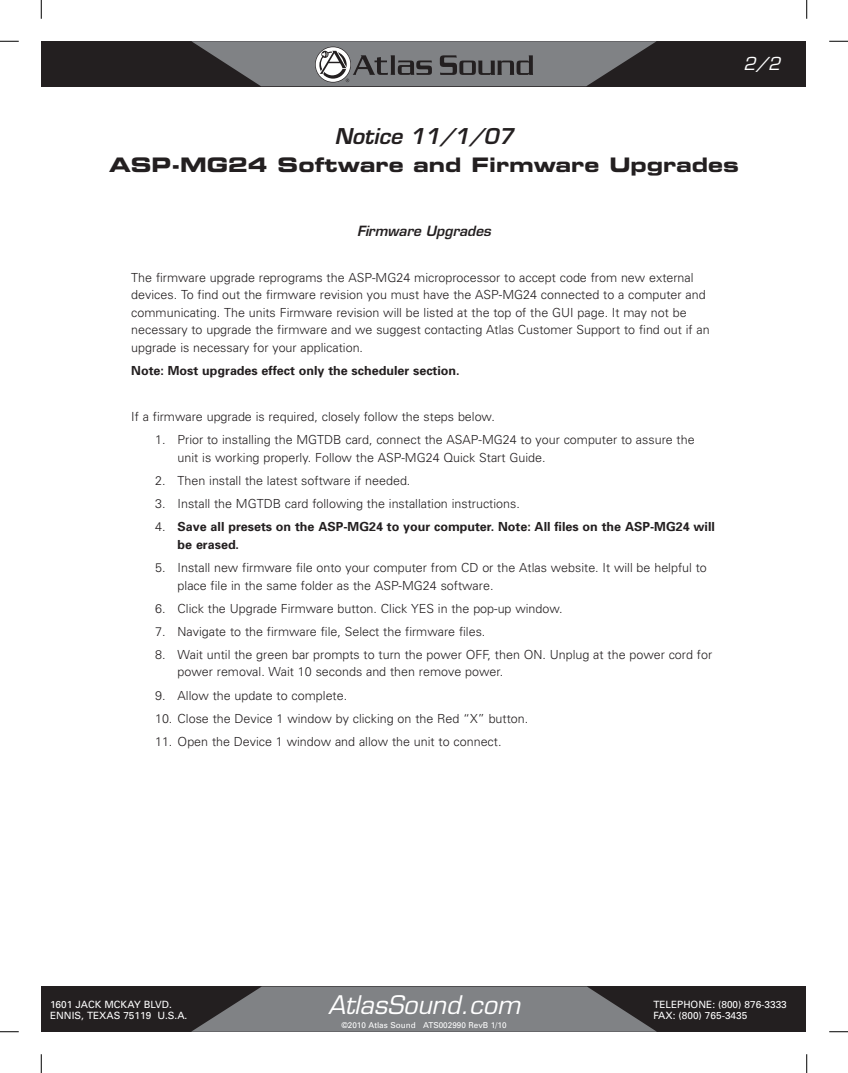
<style>
.page{position:relative;width:848px;height:1073px;background:#fff}
.page>*{position:absolute;margin:0;border:0;box-sizing:border-box;transform-origin:0 0}
.t1{font:italic 25px "Eurostile";color:#fff}
.Sub-Headline{font:italic 600 21.25px "Eurostile";color:#231f20}
.Headline{font:20px "Eurostile Bold Extended Two";color:#231f20}
.t2{font:italic 17.5px "Eurostile";color:#fff}
.Sub-Headline-2{font:italic 600 13.75px "Eurostile";color:#231f20}
.Body_Copy{font:300 12.5px/17.5px "Univers";color:#231f20}
.Body_Copy-2{font:700 12.5px/17.5px "Univers";color:#231f20}
.t3{font:10px/11.2px "Univers";color:#fff}
.t4{font:8.12px "Univers";color:#fff}
.s1{font-weight:300}
</style>
<div class="page">
<div style="left:42px;top:41px;width:764px;height:45px;background:#231f20"></div>
<svg style="left:191px;top:41px;width:465px;height:45px"></svg>
<div style="left:42px;top:986px;width:764px;height:45px;background:#231f20"></div>
<svg style="left:192px;top:986px;width:464px;height:45px;background:#717274"></svg>
<svg style="left:0;top:40px;width:19px;height:2px"></svg>
<svg style="left:829px;top:40px;width:19px;height:2px"></svg>
<svg style="left:0;top:1031px;width:19px;height:1px"></svg>
<svg style="left:829px;top:1031px;width:19px;height:1px"></svg>
<svg style="left:40px;top:0;width:2px;height:19px"></svg>
<svg style="left:40px;top:1054px;width:2px;height:18px"></svg>
<svg style="left:806px;top:0;width:1px;height:19px"></svg>
<svg style="left:806px;top:1054px;width:1px;height:18px"></svg>
<h3 class="t2" style="left:743px;top:53px;width:38px">2/2</h3>
<p class="Sub-Headline" style="left:334px;top:123px;width:181px">Notice 11/1/07</p>
<p class="Headline" style="left:109px;top:151px;width:631px">ASP-MG24 Software and Firmware Upgrades</p>
<p class="Sub-Headline-2" style="left:357px;top:222px;width:135px">Firmware Upgrades</p>
<p class="Body_Copy" style="left:131px;top:268px;width:579px">The firmware upgrade reprograms the ASP-MG24 microprocessor to accept code from new external devices. To find out the firmware revision you must have the ASP-MG24 connected to a computer and communicating. The units Firmware revision will be listed at the top of the GUI page. It may not be necessary to upgrade the firmware and we suggest contacting Atlas Customer Support to find out if an upgrade is necessary for your application.</p>
<p class="Body_Copy-2" style="left:131px;top:361px;width:330px">Note: Most upgrades effect only the scheduler section.</p>
<p class="Body_Copy" style="left:131px;top:408px;width:365px">If a firmware upgrade is required, closely follow the steps below.</p>
<p class="Body_Copy" style="left:178px;top:431px;width:518px;text-indent:-22px">1. Prior to installing the MGTDB card, connect the ASAP-MG24 to your computer to assure the unit is working properly. Follow the ASP-MG24 Quick Start Guide.</p>
<p class="Body_Copy" style="left:155px;top:471px;width:257px">2. Then install the latest software if needed.</p>
<p class="Body_Copy" style="left:155px;top:494px;width:366px">3. Install the MGTDB card following the installation instructions.</p>
<p class="Body_Copy-2" style="left:178px;top:518px;width:539px;text-indent:-22px"><span class="s1">4.</span> Save all presets on the ASP-MG24 to your computer. Note: All files on the ASP-MG24 will be erased.</p>
<p class="Body_Copy" style="left:178px;top:558px;width:530px;text-indent:-22px">5. Install new firmware file onto your computer from CD or the Atlas website. It will be helpful to place file in the same folder as the ASP-MG24 software.</p>
<p class="Body_Copy" style="left:155px;top:599px;width:409px">6. Click the Upgrade Firmware button. Click YES in the pop-up window.</p>
<p class="Body_Copy" style="left:155px;top:622px;width:332px">7. Navigate to the firmware file, Select the firmware files.</p>
<p class="Body_Copy" style="left:178px;top:645px;width:536px;text-indent:-22px">8. Wait until the green bar prompts to turn the power OFF, then ON. Unplug at the power cord for power removal. Wait 10 seconds and then remove power.</p>
<p class="Body_Copy" style="left:155px;top:686px;width:194px">9. Allow the update to complete.</p>
<p class="Body_Copy" style="left:155px;top:709px;width:375px">10. Close the Device 1 window by clicking on the Red “X” button.</p>
<p class="Body_Copy" style="left:155px;top:732px;width:348px">11. Open the Device 1 window and allow the unit to connect.</p>
<p class="t3" style="left:50px;top:998px;width:139px">1601 JACK MCKAY BLVD.<br>ENNIS, TEXAS 75119 U.S.A.</p>
<h1 class="t1" style="left:328px;top:989px;width:193px">AtlasSound.com</h1>
<p class="t4" style="left:341px;top:1020px;width:167px">©2010 Atlas Sound ATS002990 RevB 1/10</p>
<p class="t3" style="left:653px;top:998px;width:135px">TELEPHONE: (800) 876-3333<br>FAX: (800) 765-3435</p>
</div>
